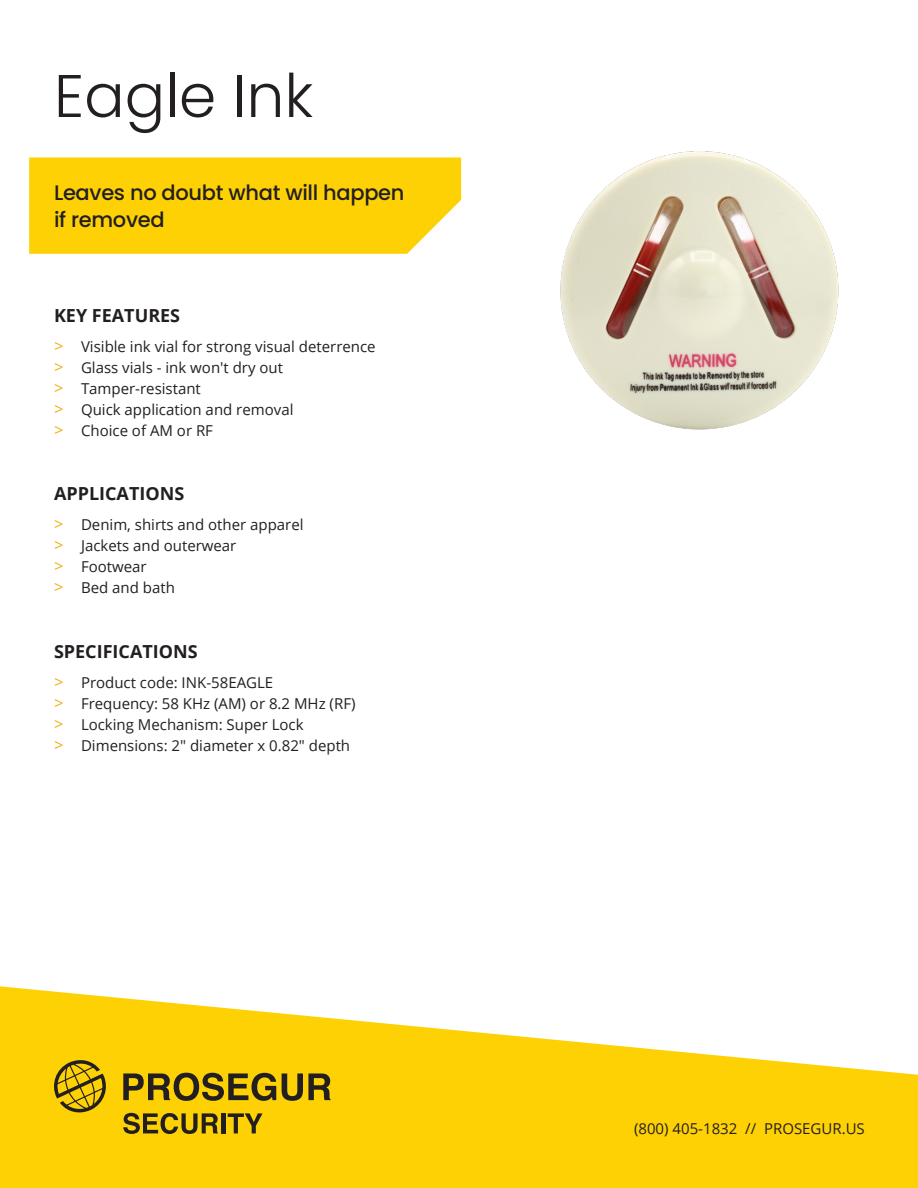
<style>
.page{position:relative;width:918px;height:1188px;background:#fff}
.page>*{position:absolute;margin:0;border:0;box-sizing:border-box;transform-origin:0 0}
.t1{font:300 60px "Poppins";color:#231f20}
.t2{font:500 21px/27px "Poppins";letter-spacing:-.015em;color:#231f20}
.t3{font:700 18px "Open Sans";color:#231f20}
.t4{font:15px "Open Sans";color:#231f20}
.s1{font-size:16.5px;color:#f0af13}
</style>
<div class="page">
<div style="left:29px;top:157px;width:432px;height:97px;background:#fed105"></div>
<svg style="left:0;top:986px;width:918px;height:202px;fill:#fed105"></svg>
<svg style="left:54px;top:1060px;width:277px;height:74px;background:#c8a50b"></svg>
<img style="left:560px;top:151px;width:279px;height:279px">
<p class="t1" style="left:54px;top:61px;width:261px">Eagle Ink</p>
<p class="t2" style="left:54px;top:179px;width:352px">Leaves no doubt what will happen if removed</p>
<p class="t3" style="left:54px;top:302px;width:128px">KEY FEATURES</p>
<p class="t4" style="left:54px;top:336px;width:323px"><span class="s1">&gt;</span> Visible ink vial for strong visual deterrence</p>
<p class="t4" style="left:54px;top:357px;width:231px"><span class="s1">&gt;</span> Glass vials - ink won't dry out</p>
<p class="t4" style="left:54px;top:378px;width:148px"><span class="s1">&gt;</span> Tamper-resistant</p>
<p class="t4" style="left:54px;top:399px;width:241px"><span class="s1">&gt;</span> Quick application and removal</p>
<p class="t4" style="left:54px;top:420px;width:161px"><span class="s1">&gt;</span> Choice of AM or RF</p>
<p class="t3" style="left:54px;top:481px;width:132px">APPLICATIONS</p>
<p class="t4" style="left:54px;top:514px;width:251px"><span class="s1">&gt;</span> Denim, shirts and other apparel</p>
<p class="t4" style="left:54px;top:535px;width:184px"><span class="s1">&gt;</span> Jackets and outerwear</p>
<p class="t4" style="left:54px;top:556px;width:94px"><span class="s1">&gt;</span> Footwear</p>
<p class="t4" style="left:54px;top:577px;width:122px"><span class="s1">&gt;</span> Bed and bath</p>
<p class="t3" style="left:54px;top:638px;width:145px">SPECIFICATIONS</p>
<p class="t4" style="left:54px;top:672px;width:221px"><span class="s1">&gt;</span> Product code: INK-58EAGLE</p>
<p class="t4" style="left:54px;top:693px;width:303px"><span class="s1">&gt;</span> Frequency: 58 KHz (AM) or 8.2 MHz (RF)</p>
<p class="t4" style="left:54px;top:714px;width:251px"><span class="s1">&gt;</span> Locking Mechanism: Super Lock</p>
<p class="t4" style="left:54px;top:735px;width:298px"><span class="s1">&gt;</span> Dimensions: 2" diameter x 0.82" depth</p>
<p class="t4" style="left:634px;top:1119px;width:232px">(800) 405-1832 // PROSEGUR.US</p>
</div>
